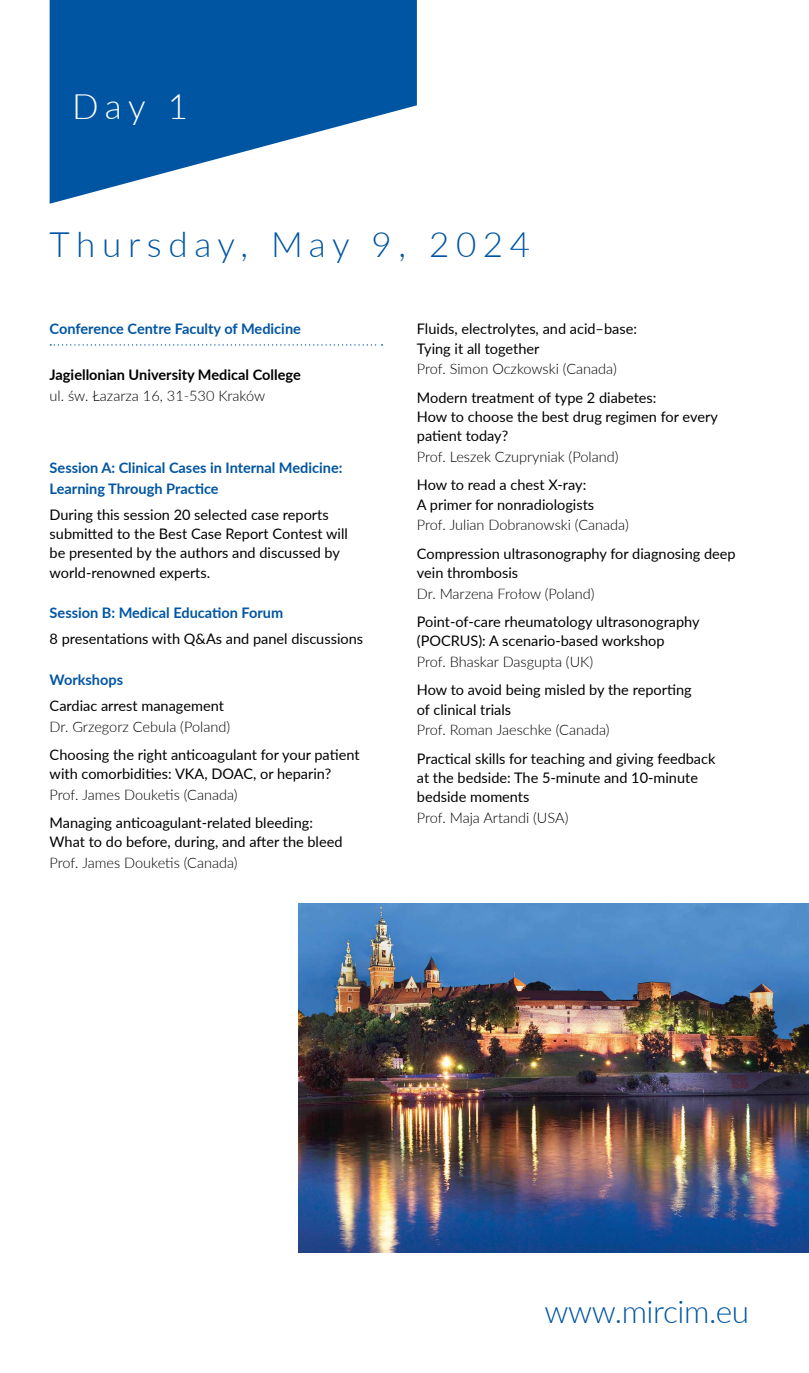
<style>
.page{position:relative;width:809px;height:1373px;background:#fff}
.page>*{position:absolute;margin:0;border:0;box-sizing:border-box;transform-origin:0 0}
.t1{font:300 35px "Lato";letter-spacing:.19em;color:#0055a3}
.t2{font:300 35px "Lato";color:#fff}
.t3{font:300 31.5px "Lato";letter-spacing:-.015em;color:#0055a3}
.t4{font:14.53px/19.2px "Lato";color:#000}
.t5{font:300 14.53px "Lato";color:#000}
.t6{font:700 14.53px/21px "Lato";color:#0055a3}
.t7{font:700 14.53px "Lato";color:#000}
</style>
<div class="page">
<svg style="left:50px;top:0;width:367px;height:204px;fill:#0055a3"></svg>
<svg style="left:50px;top:344px;width:332px;height:1px"></svg>
<img style="left:298px;top:903px;width:511px;height:348px">
<h1 class="t2" style="left:72px;top:82px;width:117px">Day 1</h1>
<h1 class="t1" style="left:50px;top:219px;width:482px">Thursday, May 9, 2024</h1>
<p class="t6" style="left:50px;top:318px;width:253px">Conference Centre Faculty of Medicine</p>
<p class="t7" style="left:50px;top:364px;width:253px">Jagiellonian University Medical College</p>
<p class="t5" style="left:50px;top:386px;width:217px">ul. św. Łazarza 16, 31-530 Kraków</p>
<p class="t6" style="left:50px;top:456px;width:294px">Session A: Clinical Cases in Internal Medicine:<br>Learning Through Practice</p>
<p class="t4" style="left:50px;top:504px;width:300px">During this session 20 selected case reports submitted to the Best Case Report Contest will be presented by the authors and discussed by world-renowned experts.</p>
<p class="t6" style="left:50px;top:602px;width:235px">Session B: Medical Education Forum</p>
<p class="t4" style="left:50px;top:628px;width:315px">8 presentations with Q&amp;As and panel discussions</p>
<p class="t6" style="left:50px;top:668px;width:75px">Workshops</p>
<p class="t4" style="left:50px;top:695px;width:176px">Cardiac arrest management</p>
<p class="t5" style="left:50px;top:716px;width:182px">Dr. Grzegorz Cebula (Poland)</p>
<p class="t4" style="left:50px;top:744px;width:311px">Choosing the right anticoagulant for your patient with comorbidities: VKA, DOAC, or heparin?</p>
<p class="t5" style="left:50px;top:784px;width:189px">Prof. James Douketis (Canada)</p>
<p class="t4" style="left:50px;top:812px;width:294px">Managing anticoagulant-related bleeding:<br>What to do before, during, and after the bleed</p>
<p class="t5" style="left:50px;top:852px;width:189px">Prof. James Douketis (Canada)</p>
<p class="t4" style="left:417px;top:319px;width:222px">Fluids, electrolytes, and acid–base:<br>Tying it all together</p>
<p class="t5" style="left:417px;top:359px;width:201px">Prof. Simon Oczkowski (Canada)</p>
<p class="t4" style="left:417px;top:387px;width:302px">Modern treatment of type 2 diabetes:<br>How to choose the best drug regimen for every patient today?</p>
<p class="t5" style="left:417px;top:446px;width:203px">Prof. Leszek Czupryniak (Poland)</p>
<p class="t4" style="left:417px;top:474px;width:179px">How to read a chest X-ray:<br>A primer for nonradiologists</p>
<p class="t5" style="left:417px;top:515px;width:213px">Prof. Julian Dobranowski (Canada)</p>
<p class="t4" style="left:417px;top:543px;width:320px">Compression ultrasonography for diagnosing deep vein thrombosis</p>
<p class="t5" style="left:417px;top:583px;width:179px">Dr. Marzena Frołow (Poland)</p>
<p class="t4" style="left:417px;top:611px;width:284px">Point-of-care rheumatology ultrasonography (POCRUS): A scenario-based workshop</p>
<p class="t5" style="left:417px;top:651px;width:178px">Prof. Bhaskar Dasgupta (UK)</p>
<p class="t4" style="left:417px;top:679px;width:276px">How to avoid being misled by the reporting of clinical trials</p>
<p class="t5" style="left:417px;top:720px;width:194px">Prof. Roman Jaeschke (Canada)</p>
<p class="t4" style="left:417px;top:748px;width:300px">Practical skills for teaching and giving feedback at the bedside: The 5-minute and 10-minute bedside moments</p>
<p class="t5" style="left:417px;top:807px;width:153px">Prof. Maja Artandi (USA)</p>
<h2 class="t3" style="left:544px;top:1289px;width:206px">www.mircim.eu</h2>
</div>
